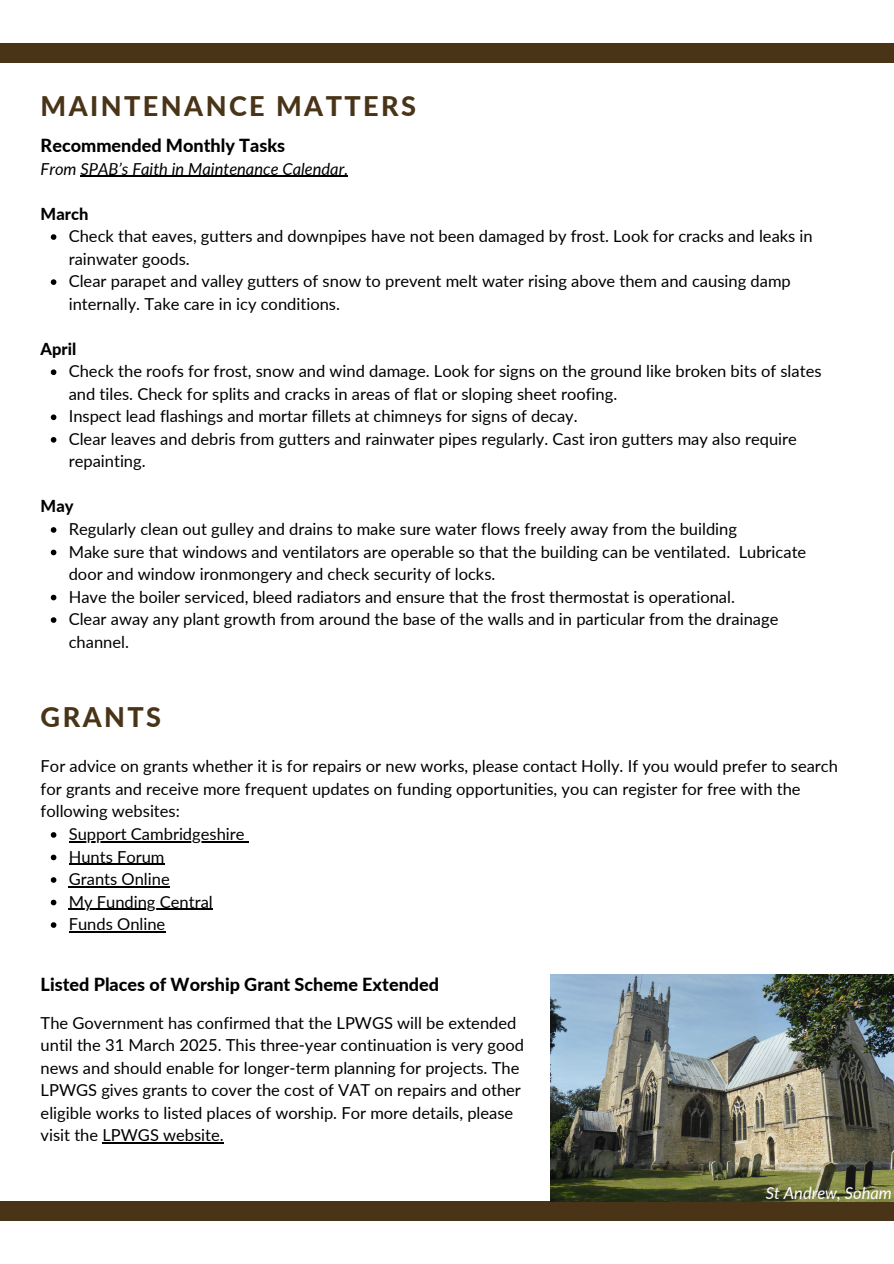
<style>
.page{position:relative;width:894px;height:1264px;background:#fff}
.page>*{position:absolute;margin:0;border:0;box-sizing:border-box;transform-origin:0 0}
.t1{font:800 27px "Lato";letter-spacing:.09em;color:#493418}
.t2{font:800 18px "Lato";color:#000}
.t3{font:16.5px/22.5px "Lato";color:#000}
.t4{font:italic 16.5px "Lato";color:#000}
.t5{font:italic 16.5px "Lato";color:#fff}
.t6{font:800 16.5px "Lato";color:#000}
</style>
<div class="page">
<div style="left:0;top:44px;width:893px;height:19px;background:#493418"></div>
<div style="left:0;top:1201px;width:893px;height:19px;background:#493418"></div>
<svg style="left:51px;top:234px;width:5px;height:6px"></svg>
<svg style="left:51px;top:279px;width:5px;height:6px"></svg>
<svg style="left:51px;top:369px;width:5px;height:6px"></svg>
<svg style="left:51px;top:414px;width:5px;height:6px"></svg>
<svg style="left:51px;top:437px;width:5px;height:5px"></svg>
<svg style="left:51px;top:527px;width:5px;height:6px"></svg>
<svg style="left:51px;top:549px;width:5px;height:6px"></svg>
<svg style="left:51px;top:594px;width:5px;height:6px"></svg>
<svg style="left:51px;top:617px;width:5px;height:6px"></svg>
<hr style="left:80px;top:176px;width:264px;height:1px;background:#000">
<img style="left:550px;top:974px;width:343px;height:227px">
<svg style="left:51px;top:832px;width:5px;height:5px"></svg>
<hr style="left:69px;top:841px;width:175px;height:1px;background:#000">
<svg style="left:51px;top:854px;width:5px;height:6px"></svg>
<hr style="left:69px;top:863px;width:95px;height:1px;background:#000">
<svg style="left:51px;top:877px;width:5px;height:5px"></svg>
<hr style="left:69px;top:886px;width:101px;height:1px;background:#000">
<svg style="left:51px;top:899px;width:5px;height:6px"></svg>
<hr style="left:69px;top:908px;width:144px;height:1px;background:#000">
<svg style="left:51px;top:922px;width:5px;height:5px"></svg>
<hr style="left:69px;top:931px;width:96px;height:1px;background:#000">
<hr style="left:102px;top:1142px;width:118px;height:1px;background:#000">
<p class="t1" style="left:41px;top:89px;width:377px">MAINTENANCE MATTERS</p>
<p class="t2" style="left:41px;top:134px;width:246px">Recommended Monthly Tasks</p>
<p class="t4" style="left:41px;top:158px;width:309px">From SPAB’s Faith in Maintenance Calendar.</p>
<p class="t6" style="left:41px;top:203px;width:49px">March</p>
<p class="t3" style="left:69px;top:224px;width:745px">Check that eaves, gutters and downpipes have not been damaged by frost. Look for cracks and leaks in rainwater goods.</p>
<p class="t3" style="left:69px;top:269px;width:723px">Clear parapet and valley gutters of snow to prevent melt water rising above them and causing damp internally. Take care in icy conditions.</p>
<p class="t6" style="left:41px;top:338px;width:37px">April</p>
<p class="t3" style="left:69px;top:359px;width:754px">Check the roofs for frost, snow and wind damage. Look for signs on the ground like broken bits of slates and tiles. Check for splits and cracks in areas of flat or sloping sheet roofing.</p>
<p class="t3" style="left:69px;top:405px;width:510px">Inspect lead flashings and mortar fillets at chimneys for signs of decay.</p>
<p class="t3" style="left:69px;top:427px;width:729px">Clear leaves and debris from gutters and rainwater pipes regularly. Cast iron gutters may also require repainting.</p>
<p class="t6" style="left:41px;top:496px;width:34px">May</p>
<p class="t3" style="left:69px;top:517px;width:669px">Regularly clean out gulley and drains to make sure water flows freely away from the building</p>
<p class="t3" style="left:69px;top:540px;width:739px">Make sure that windows and ventilators are operable so that the building can be ventilated. Lubricate door and window ironmongery and check security of locks.</p>
<p class="t3" style="left:69px;top:585px;width:667px">Have the boiler serviced, bleed radiators and ensure that the frost thermostat is operational.</p>
<p class="t3" style="left:69px;top:607px;width:711px">Clear away any plant growth from around the base of the walls and in particular from the drainage channel.</p>
<p class="t1" style="left:41px;top:700px;width:122px">GRANTS</p>
<p class="t3" style="left:41px;top:754px;width:798px">For advice on grants whether it is for repairs or new works, please contact Holly. If you would prefer to search for grants and receive more frequent updates on funding opportunities, you can register for free with the following websites:</p>
<p class="t3" style="left:69px;top:822px;width:177px">Support Cambridgeshire</p>
<p class="t3" style="left:69px;top:844px;width:97px">Hunts Forum</p>
<p class="t3" style="left:69px;top:867px;width:102px">Grants Online</p>
<p class="t3" style="left:69px;top:890px;width:145px">My Funding Central</p>
<p class="t3" style="left:69px;top:912px;width:98px">Funds Online</p>
<p class="t2" style="left:41px;top:973px;width:400px">Listed Places of Worship Grant Scheme Extended</p>
<p class="t3" style="left:41px;top:1010px;width:485px">The Government has confirmed that the LPWGS will be extended until the 31 March 2025. This three-year continuation is very good news and should enable for longer-term planning for projects. The LPWGS gives grants to cover the cost of VAT on repairs and other eligible works to listed places of worship. For more details, please visit the LPWGS website.</p>
<p class="t5" style="left:765px;top:1182px;width:128px">St Andrew, Soham</p>
</div>
